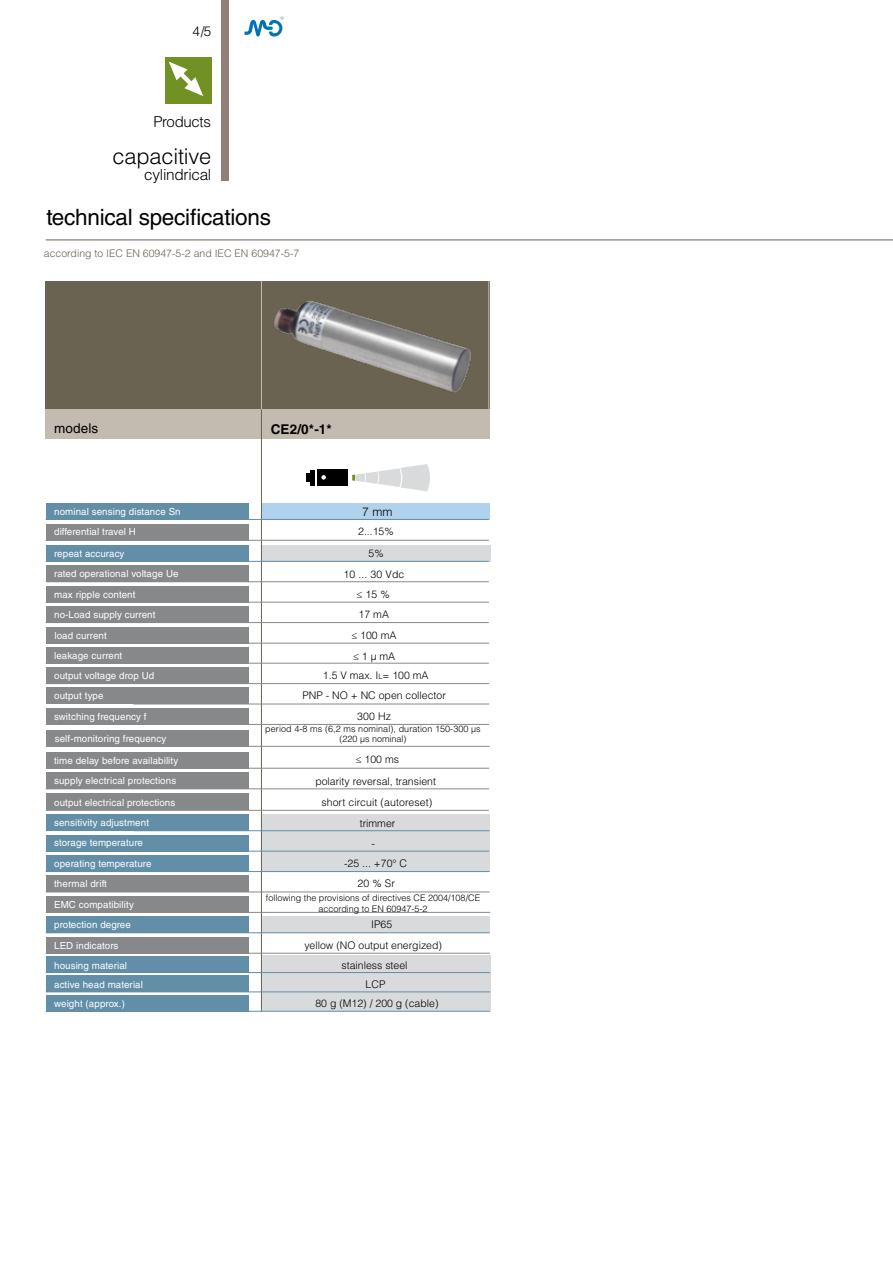
<style>
.page{position:relative;width:893px;height:1263px;background:#fff}
.page>*{position:absolute;margin:0;border:0;box-sizing:border-box;transform-origin:0 0}
.t1{font:22.5px "Helvetica LT Std";letter-spacing:-.01em;color:#000}
.t2{font:300 21.9px "Helvetica LT Std";letter-spacing:-.01em;color:#000}
.t3{font:300 15.45px "Helvetica LT Std";letter-spacing:-.02em;color:#000}
.t4{font:300 15px "Helvetica LT Std";letter-spacing:-.02em;color:#000}
.t5{font:700 13.5px "Helvetica LT Std";color:#000}
.t6{font:13.5px "Helvetica LT Std";letter-spacing:.01em;color:#000}
.t7{font:300 13.5px "Helvetica LT Std";color:#000}
.t8{font:300 12px "Helvetica LT Std";color:#000}
.t9{font:300 10.5px/20.4px "Helvetica LT Std";color:#000;text-align:center}
.t10{font:300 10.5px "Helvetica LT Std";color:#6b6351}
.t11{font:9.75px/20.4px "Helvetica LT Std";letter-spacing:.01em;color:#fff}
.t12{font:300 9px/10.8px "Helvetica LT Std";color:#000;text-align:center}
.s1{font-size:7.5px}
</style>
<div class="page">
<div style="left:262px;top:955px;width:228px;height:56px;background:#d9dadb"></div>
<div style="left:261px;top:916px;width:229px;height:17px;background:#d9dadb"></div>
<div style="left:261px;top:814px;width:229px;height:58px;background:#d9dadb"></div>
<hr style="left:46px;top:240px;width:847px;height:1px;background:#6b6351">
<div style="left:221px;top:0;width:8px;height:180px;background:#918077"></div>
<svg style="left:244px;top:17px;width:40px;height:20px"></svg>
<div style="left:46px;top:281px;width:444px;height:128px;background:#6b6351"></div>
<div style="left:46px;top:687px;width:202px;height:17px;background:#87888a"></div>
<div style="left:46px;top:503px;width:202px;height:17px;background:#638ea8"></div>
<div style="left:262px;top:545px;width:228px;height:17px;background:#d9dadb"></div>
<div style="left:262px;top:503px;width:228px;height:16px;background:#b0d2ec"></div>
<div style="left:46px;top:545px;width:202px;height:17px;background:#638ea8"></div>
<div style="left:46px;top:565px;width:202px;height:17px;background:#87888a"></div>
<div style="left:46px;top:586px;width:202px;height:16px;background:#87888a"></div>
<div style="left:46px;top:606px;width:202px;height:17px;background:#87888a"></div>
<div style="left:46px;top:647px;width:202px;height:16px;background:#87888a"></div>
<div style="left:46px;top:667px;width:202px;height:17px;background:#87888a"></div>
<div style="left:46px;top:708px;width:202px;height:17px;background:#87888a"></div>
<div style="left:46px;top:772px;width:202px;height:17px;background:#87888a"></div>
<div style="left:46px;top:814px;width:202px;height:17px;background:#638ea8"></div>
<div style="left:46px;top:835px;width:202px;height:16px;background:#638ea8"></div>
<div style="left:46px;top:855px;width:202px;height:17px;background:#638ea8"></div>
<div style="left:46px;top:875px;width:202px;height:17px;background:#87888a"></div>
<div style="left:46px;top:916px;width:202px;height:17px;background:#638ea8"></div>
<div style="left:46px;top:937px;width:202px;height:16px;background:#87888a"></div>
<div style="left:46px;top:995px;width:202px;height:16px;background:#638ea8"></div>
<div style="left:46px;top:409px;width:444px;height:29px;background:#c3bbaf"></div>
<hr style="left:261px;top:377px;width:1px;height:635px;background:#6b6351">
<hr style="left:46px;top:519px;width:443px;height:1px;background:#638ea8">
<hr style="left:46px;top:561px;width:443px;height:1px;background:#638ea8">
<hr style="left:46px;top:581px;width:443px;height:1px;background:#87888a">
<hr style="left:46px;top:602px;width:443px;height:1px;background:#87888a">
<hr style="left:46px;top:622px;width:443px;height:1px;background:#87888a">
<hr style="left:46px;top:663px;width:443px;height:1px;background:#87888a">
<hr style="left:46px;top:683px;width:443px;height:1px;background:#87888a">
<hr style="left:133px;top:704px;width:356px;height:1px;background:#87888a">
<hr style="left:133px;top:724px;width:356px;height:1px;background:#87888a">
<hr style="left:133px;top:768px;width:356px;height:1px;background:#87888a">
<hr style="left:46px;top:788px;width:443px;height:1px;background:#87888a">
<hr style="left:46px;top:810px;width:443px;height:1px;background:#87888a">
<hr style="left:46px;top:851px;width:443px;height:1px;background:#638ea8">
<hr style="left:46px;top:871px;width:444px;height:1px;background:#638ea8">
<hr style="left:46px;top:891px;width:444px;height:1px;background:#87888a">
<hr style="left:46px;top:912px;width:444px;height:1px;background:#87888a">
<hr style="left:46px;top:932px;width:444px;height:1px;background:#638ea8">
<hr style="left:46px;top:953px;width:444px;height:1px;background:#87888a">
<hr style="left:46px;top:972px;width:444px;height:1px;background:#638ea8">
<hr style="left:46px;top:991px;width:444px;height:1px;background:#638ea8">
<hr style="left:46px;top:1011px;width:444px;height:1px;background:#638ea8">
<hr style="left:46px;top:540px;width:443px;height:1px;background:#87888a">
<svg style="left:352px;top:464px;width:78px;height:27px"></svg>
<hr style="left:261px;top:281px;width:1px;height:128px;background:#c3bbaf">
<hr style="left:488px;top:281px;width:1px;height:130px;background:#c3bbaf">
<div style="left:46px;top:524px;width:203px;height:17px;background:#87888a"></div>
<div style="left:46px;top:752px;width:202px;height:16px;background:#87888a"></div>
<div style="left:46px;top:956px;width:202px;height:17px;background:#638ea8"></div>
<div style="left:46px;top:975px;width:202px;height:17px;background:#638ea8"></div>
<hr style="left:134px;top:830px;width:356px;height:1px;background:#638ea8">
<div style="left:165px;top:57px;width:47px;height:47px;background:#729125"></div>
<svg style="left:169px;top:62px;width:34px;height:34px"></svg>
<div style="left:46px;top:627px;width:203px;height:16px;background:#87888a"></div>
<hr style="left:46px;top:643px;width:443px;height:1px;background:#87888a">
<div style="left:46px;top:793px;width:202px;height:17px;background:#87888a"></div>
<div style="left:46px;top:896px;width:202px;height:17px;background:#87888a"></div>
<div style="left:306px;top:473px;width:9px;height:9px;background:#000"></div>
<div style="left:310px;top:470px;width:5px;height:15px;background:#000"></div>
<div style="left:317px;top:470px;width:31px;height:16px;background:#000"></div>
<div style="left:320px;top:474px;width:7px;height:7px;border:2px solid #000;border-radius:50%"></div>
<img style="left:261px;top:282px;width:229px;height:128px">
<div style="left:46px;top:730px;width:203px;height:17px;background:#87888a"></div>
<hr style="left:134px;top:746px;width:356px;height:1px;background:#87888a">
<h3 class="t7" style="left:192px;top:23px;width:20px">4/5</h3>
<h3 class="t4" style="left:153px;top:112px;width:59px">Products</h3>
<h2 class="t2" style="left:113px;top:142px;width:100px">capacitive</h2>
<h3 class="t3" style="left:144px;top:165px;width:69px">cylindrical</h3>
<h1 class="t1" style="left:46px;top:204px;width:226px">technical specifications</h1>
<p class="t10" style="left:44px;top:246px;width:257px">according to IEC EN 60947-5-2 and IEC EN 60947-5-7</p>
<h3 class="t6" style="left:54px;top:420px;width:46px">models</h3>
<h3 class="t5" style="left:271px;top:421px;width:63px">CE2/0*-1*</h3>
<p class="t11" style="left:54px;top:501px;width:128px">nominal sensing distance Sn</p>
<p class="t11" style="left:54px;top:543px;width:126px">repeat accuracy<br>rated operational voltage Ue max ripple content<br>no-Load supply current</p>
<p class="t11" style="left:54px;top:645px;width:102px">leakage current<br>output voltage drop Ud output type<br>switching frequency f</p>
<p class="t11" style="left:54px;top:750px;width:126px">time delay before availability supply electrical protections</p>
<p class="t11" style="left:54px;top:792px;width:123px">output electrical protections sensitivity adjustment storage temperature operating temperature thermal drift<br>EMC compatibility protection degree<br>LED indicators<br>housing material</p>
<p class="t11" style="left:54px;top:976px;width:90px;line-height:18.3px">active head material weight (approx.)</p>
<p class="t8" style="left:362px;top:504px;width:32px">7 mm</p>
<p class="t9" style="left:344px;top:543px;width:62px">5%<br>10 ... 30 Vdc ≤ 15 %<br>17 mA</p>
<p class="t9" style="left:323px;top:646px;width:107px;line-height:19.2px">≤ 1 μ mA<br>1.5 V max. I<span class="s1">L</span>= 100 mA</p>
<p class="t9" style="left:302px;top:685px;width:145px;line-height:21.1px">PNP - NO + NC open collector<br>300 Hz</p>
<p class="t9" style="left:356px;top:749px;width:45px">≤ 100 ms</p>
<p class="t9" style="left:358px;top:521px;width:37px">2...15%</p>
<p class="t11" style="left:54px;top:521px;width:83px">differential travel H</p>
<p class="t11" style="left:54px;top:625px;width:54px">load current</p>
<p class="t9" style="left:351px;top:625px;width:47px">≤ 100 mA</p>
<p class="t11" style="left:55px;top:728px;width:113px">self-monitoring frequency</p>
<p class="t12" style="left:265px;top:723px;width:217px">period 4-8 ms (6,2 ms nominal), duration 150-300 μs (220 μs nominal)</p>
<p class="t9" style="left:315px;top:770px;width:122px;line-height:21.5px">polarity reversal, transient short circuit (autoreset)</p>
<p class="t9" style="left:344px;top:813px;width:65px">trimmer<br>-<br>-25 ... +70° C</p>
<p class="t12" style="left:266px;top:892px;width:216px">following the provisions of directives CE 2004/108/CE according to EN 60947-5-2</p>
<p class="t9" style="left:371px;top:914px;width:23px">IP65</p>
<p class="t9" style="left:304px;top:935px;width:139px">yellow (NO output energized)</p>
<p class="t9" style="left:342px;top:955px;width:67px">stainless steel</p>
<p class="t9" style="left:315px;top:974px;width:125px;line-height:19.2px">LCP<br>80 g (M12) / 200 g (cable)</p>
<p class="t9" style="left:357px;top:873px;width:39px">20 % Sr</p>
</div>
